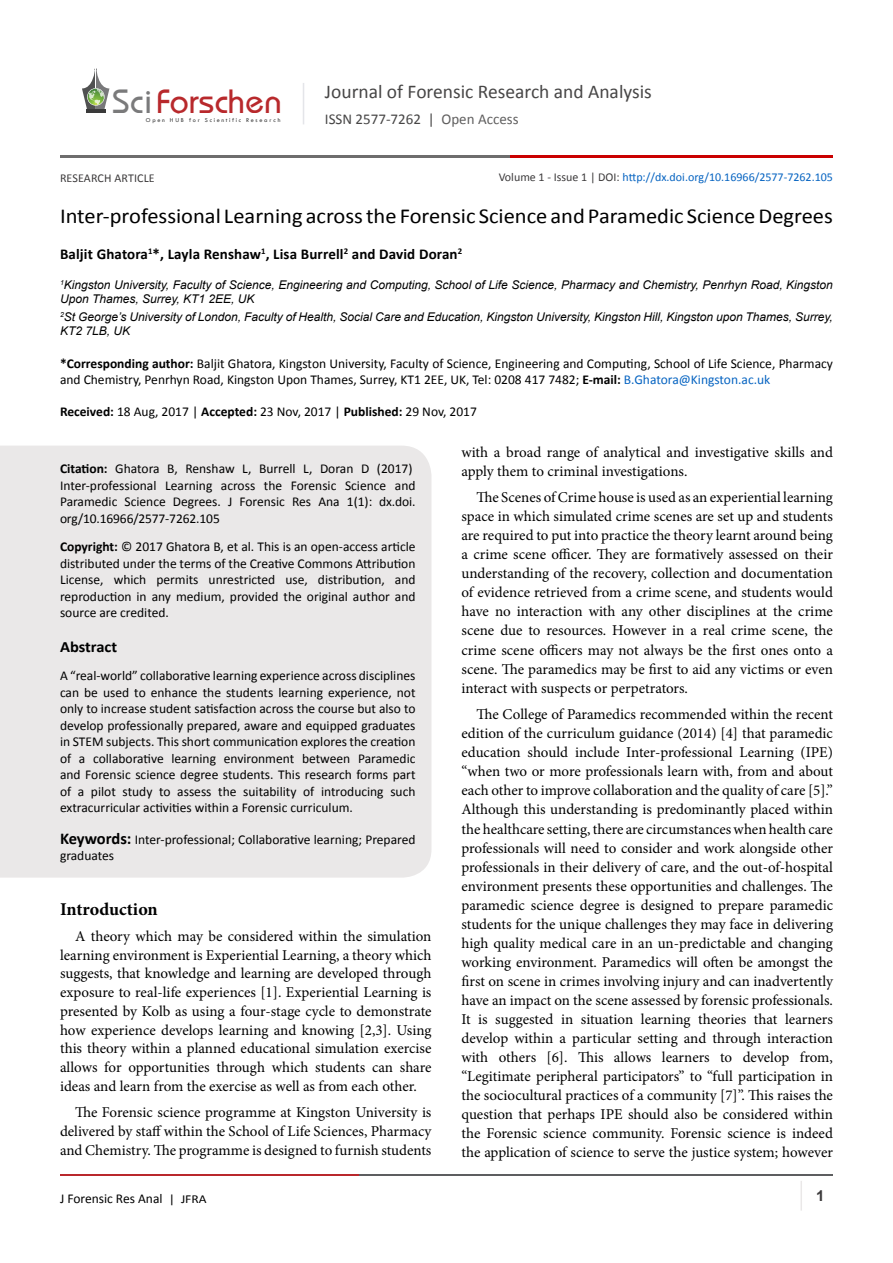
<style>
.page{position:relative;width:893px;height:1263px;background:#fff}
.page>*{position:absolute;margin:0;border:0;box-sizing:border-box;transform-origin:0 0}
.t1{font:35.1px "Opal";color:#b8292c}
.t2{font:21.3px "Calibri";color:#000;scale:1.05 1}
.t3{font:19.5px "Calibri";color:#474646}
.List_Paragraph{font:700 18px "Minion Pro";letter-spacing:-.005em;color:#000}
.t4{font:700 15.6px "Calibri";color:#000;scale:1.05 1}
.t5{font:15px/19px "Minion Pro";color:#000;text-align:justify}
.t6{font:700 15px "Calibri";letter-spacing:.01em;color:#000}
.t7{font:15px "Calibri";color:#474646}
.t8{font:700 15px "Arial";color:#3c3a3b}
.t9{font:13.5px/16.5px "Calibri";color:#000}
.t10{font:italic 12px/14.4px "Arial";color:#000}
.t11{font:12px "Calibri";color:#0563c1}
.t12{font:12px "Calibri";letter-spacing:.01em;color:#3c3a3b}
.t13{font:6.15px "Tw Cen";letter-spacing:.28em;color:#3a3a3a}
.s1{color:#7a7a7b}
.s2{color:#605f5f}
.s3{color:#3c3a3b}
.s4{font-weight:700}
.s5{color:#0563c1}
.s6{font-weight:700;font-size:16.5px}
.s7{font-size:12.15px}
</style>
<div class="page">
<hr style="left:86px;top:109px;width:19px;height:4px;background:#3a3a3a">
<svg style="left:82px;top:68px;width:27px;height:41px"></svg>
<hr style="left:303px;top:83px;width:1px;height:41px;background:#e4e5e9">
<hr style="left:800px;top:1181px;width:2px;height:29px;background:#eae8e8">
<hr style="left:60px;top:1174px;width:300px;height:2px;background:#b9282c">
<hr style="left:359px;top:1174px;width:474px;height:2px;background:#5d5e60">
<hr style="left:60px;top:155px;width:535px;height:2px;background:#6e6d6d">
<hr style="left:511px;top:155px;width:322px;height:2px;background:#ca0000">
<div style="left:0;top:446px;width:431px;height:432px;background:#eae8e8"></div>
<p class="t1" style="left:113px;top:80px;width:171px"><span class="s1">Sci</span>Forschen</p>
<p class="t13" style="left:146px;top:116px;width:136px">Open HUB for Scientific Research</p>
<h3 class="t3" style="left:325px;top:79px;width:328px">Journal of Forensic Research and Analysis</h3>
<p class="t7" style="left:325px;top:110px;width:195px">ISSN 2577-7262 | <span class="s2">Open Access</span></p>
<p class="t11" style="left:499px;top:170px;width:336px"><span class="s3">Volume 1 - Issue 1 | DOI:</span> http://dx.doi.org/10.16966/2577-7262.105</p>
<p class="t12" style="left:60px;top:171px;width:96px">RESEARCH ARTICLE</p>
<p class="t2" style="left:60px;top:203px;width:738px">Inter-professional Learning across the Forensic Science and Paramedic Science Degrees</p>
<p class="t6" style="left:60px;top:245px;width:404px">Baljit Ghatora<sup>1</sup>*, Layla Renshaw<sup>1</sup>, Lisa Burrell<sup>2</sup> and David Doran<sup>2</sup></p>
<p class="t10" style="left:60px;top:278px;width:774px"><sup>1</sup>Kingston University, Faculty of Science, Engineering and Computing, School of Life Science, Pharmacy and Chemistry, Penrhyn Road, Kingston<br>Upon Thames, Surrey, KT1 2EE, UK</p>
<p class="t10" style="left:60px;top:309px;width:774px"><sup>2</sup>St George’s University of London, Faculty of Health, Social Care and Education, Kingston University, Kingston Hill, Kingston upon Thames, Surrey,<br>KT2 7LB, UK</p>
<p class="t9" style="left:60px;top:355px;width:774px"><span class="s4">*Corresponding author:</span> Baljit Ghatora, Kingston University, Faculty of Science, Engineering and Computing, School of Life Science, Pharmacy and Chemistry, Penrhyn Road, Kingston Upon Thames, Surrey, KT1 2EE, UK, Tel: 0208 417 7482; <span class="s4">E-mail:</span> <span class="s5">B.Ghatora@Kingston.ac.uk</span></p>
<p class="t9" style="left:60px;top:403px;width:418px"><span class="s4">Received:</span> 18 Aug, 2017 | <span class="s4">Accepted:</span> 23 Nov, 2017 | <span class="s4">Published:</span> 29 Nov, 2017</p>
<p class="t9" style="left:60px;top:460px;width:357px"><span class="s4">Citation:</span> Ghatora B, Renshaw L, Burrell L, Doran D (2017)<br>Inter-professional Learning across the Forensic Science and Paramedic Science Degrees. J Forensic Res Ana 1(1): dx.doi. org/10.16966/2577-7262.105</p>
<p class="t9" style="left:60px;top:538px;width:357px;text-align:justify"><span class="s4">Copyright:</span> © 2017 Ghatora B, et al. This is an open-access article distributed under the terms of the Creative Commons Attribution License, which permits unrestricted use, distribution, and reproduction in any medium, provided the original author and source are credited.</p>
<p class="t4" style="left:60px;top:636px;width:56px">Abstract</p>
<p class="t9" style="left:60px;top:667px;width:357px;text-align:justify">A “real-world” collaborative learning experience across disciplines can be used to enhance the students learning experience, not only to increase student satisfaction across the course but also to develop professionally prepared, aware and equipped graduates in STEM subjects. This short communication explores the creation of a collaborative learning environment between Paramedic and Forensic science degree students. This research forms part of a pilot study to assess the suitability of introducing such extracurricular activities within a Forensic curriculum.</p>
<p class="t9" style="left:60px;top:831px;width:357px"><span class="s6">Keywords:</span> Inter-professional; Collaborative learning; Prepared graduates</p>
<p class="List_Paragraph" style="left:60px;top:896px;width:99px">Introduction</p>
<p class="t5" style="left:60px;top:927px;width:373px;text-indent:15px">A theory which may be considered within the simulation learning environment is Experiential Learning, a theory which suggests, that knowledge and learning are developed through exposure to real-life experiences [1]. Experiential Learning is presented by Kolb as using a four-stage cycle to demonstrate how experience develops learning and knowing [2,3]. Using this theory within a planned educational simulation exercise allows for opportunities through which students can share ideas and learn from the exercise as well as from each other.</p>
<p class="t5" style="left:60px;top:1103px;width:373px;text-indent:15px">The Forensic science programme at Kingston University is delivered by staff within the School of Life Sciences, Pharmacy and Chemistry. The programme is designed to furnish students</p>
<p class="t5" style="left:461px;top:442px;width:373px">with a broad range of analytical and investigative skills and apply them to criminal investigations.</p>
<p class="t5" style="left:461px;top:488px;width:373px;text-indent:15px">The Scenes of Crime house is used as an experiential learning space in which simulated crime scenes are set up and students are required to put into practice the theory learnt around being a crime scene officer. They are formatively assessed on their understanding of the recovery, collection and documentation of evidence retrieved from a crime scene, and students would have no interaction with any other disciplines at the crime scene due to resources. However in a real crime scene, the crime scene officers may not always be the first ones onto a scene. The paramedics may be first to aid any victims or even interact with suspects or perpetrators.</p>
<p class="t5" style="left:461px;top:705px;width:373px;text-indent:15px">The College of Paramedics recommended within the recent edition of the curriculum guidance (2014) [4] that paramedic education should include Inter-professional Learning (IPE) “when two or more professionals learn with, from and about each other to improve collaboration and the quality of care [5].” Although this understanding is predominantly placed within the healthcare setting, there are circumstances when health care professionals will need to consider and work alongside other professionals in their delivery of care, and the out-of-hospital environment presents these opportunities and challenges. The paramedic science degree is designed to prepare paramedic students for the unique challenges they may face in delivering high quality medical care in an un-predictable and changing working environment. Paramedics will often be amongst the first on scene in crimes involving injury and can inadvertently have an impact on the scene assessed by forensic professionals.<br>It is suggested in situation learning theories that learners develop within a particular setting and through interaction with others [6]. This allows learners to develop from, “Legitimate peripheral participators” to “full participation in the sociocultural practices of a community [7]”. This raises the question that perhaps IPE should also be considered within the Forensic science community. Forensic science is indeed the application of science to serve the justice system; however</p>
<p class="t9" style="left:60px;top:1190px;width:148px">J Forensic Res Anal <span class="s7">| JFRA</span></p>
<p class="t8" style="left:816px;top:1186px;width:10px">1</p>
</div>
